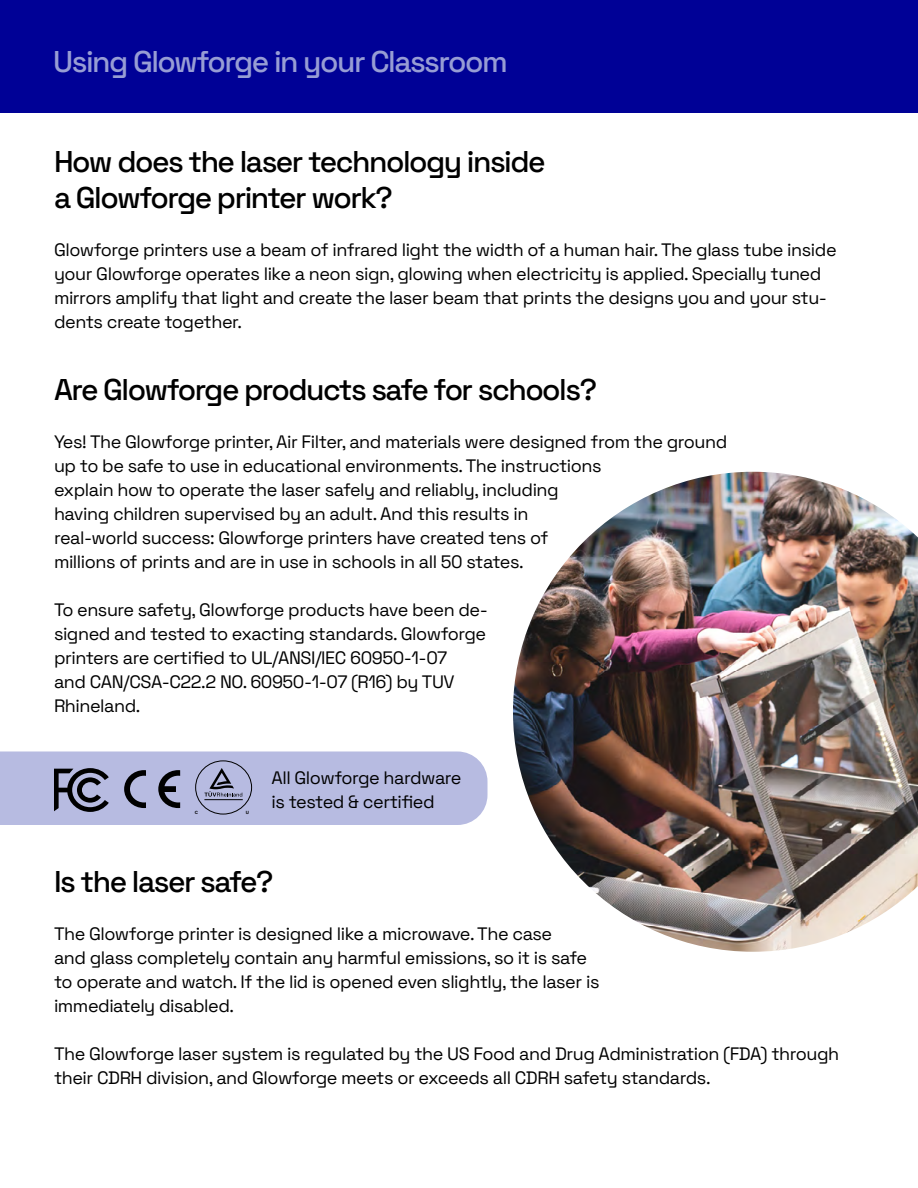
<style>
.page{position:relative;width:918px;height:1188px;background:#fff}
.page>*{position:absolute;margin:0;border:0;box-sizing:border-box;transform-origin:0 0}
.t1{font:500 30px/36px "Space Grotesk";letter-spacing:-.05em;color:#000}
.t2{font:500 30px "Space Grotesk";letter-spacing:-.05em;color:#979dd4}
.t3{font:18px/24px "Space Grotesk";letter-spacing:-.025em;color:#000}
.t4{font:700 4.35px "Arial";color:#000;scale:1.04 1}
</style>
<div class="page">
<div style="left:0;top:0;width:918px;height:112px;background:#000196"></div>
<img style="left:513px;top:472px;width:405px;height:480px">
<svg style="left:0;top:752px;width:488px;height:73px;background:#acb0d3"></svg>
<hr style="left:204px;top:799px;width:39px;height:1px;background:#000">
<div style="left:195px;top:761px;width:57px;height:53px;border:1px solid #000;border-radius:50%"></div>
<h1 class="t2" style="left:53px;top:39px;width:456px">Using Glowforge in your Classroom</h1>
<h1 class="t1" style="left:54px;top:142px;width:493px">How does the laser technology inside a Glowforge printer work?</h1>
<p class="t3" style="left:54px;top:237px;width:784px">Glowforge printers use a beam of infrared light the width of a human hair. The glass tube inside your Glowforge operates like a neon sign, glowing when electricity is applied. Specially tuned mirrors amplify that light and create the laser beam that prints the designs you and your stu&shy;dents create together.</p>
<h1 class="t1" style="left:54px;top:370px;width:545px">Are Glowforge products safe for schools?</h1>
<p class="t3" style="left:54px;top:429px;width:675px">Yes! The Glowforge printer, Air Filter, and materials were designed from the ground up to be safe to use in educational environments. The instructions<br>explain how to operate the laser safely and reliably, including<br>having children supervised by an adult. And this results in<br>real-world success: Glowforge printers have created tens of<br>millions of prints and are in use in schools in all 50 states.</p>
<p class="t3" style="left:54px;top:597px;width:435px">To ensure safety, Glowforge products have been de&shy;signed and tested to exacting standards. Glowforge printers are certified to UL/ANSI/IEC 60950-1-07<br>and CAN/CSA-C22.2 NO. 60950-1-07 (R16) by TUV Rhineland.</p>
<p class="t4" style="left:195px;top:809px;width:5px">C</p>
<p class="t4" style="left:246px;top:809px;width:5px">U</p>
<p class="t3" style="left:272px;top:765px;width:192px">All Glowforge hardware is tested &amp; certified</p>
<h1 class="t1" style="left:54px;top:862px;width:221px">Is the laser safe?</h1>
<p class="t3" style="left:54px;top:921px;width:547px">The Glowforge printer is designed like a microwave. The case<br>and glass completely contain any harmful emissions, so it is safe to operate and watch. If the lid is opened even slightly, the laser is immediately disabled.</p>
<p class="t3" style="left:54px;top:1041px;width:787px">The Glowforge laser system is regulated by the US Food and Drug Administration (FDA) through their CDRH division, and Glowforge meets or exceeds all CDRH safety standards.</p>
</div>
